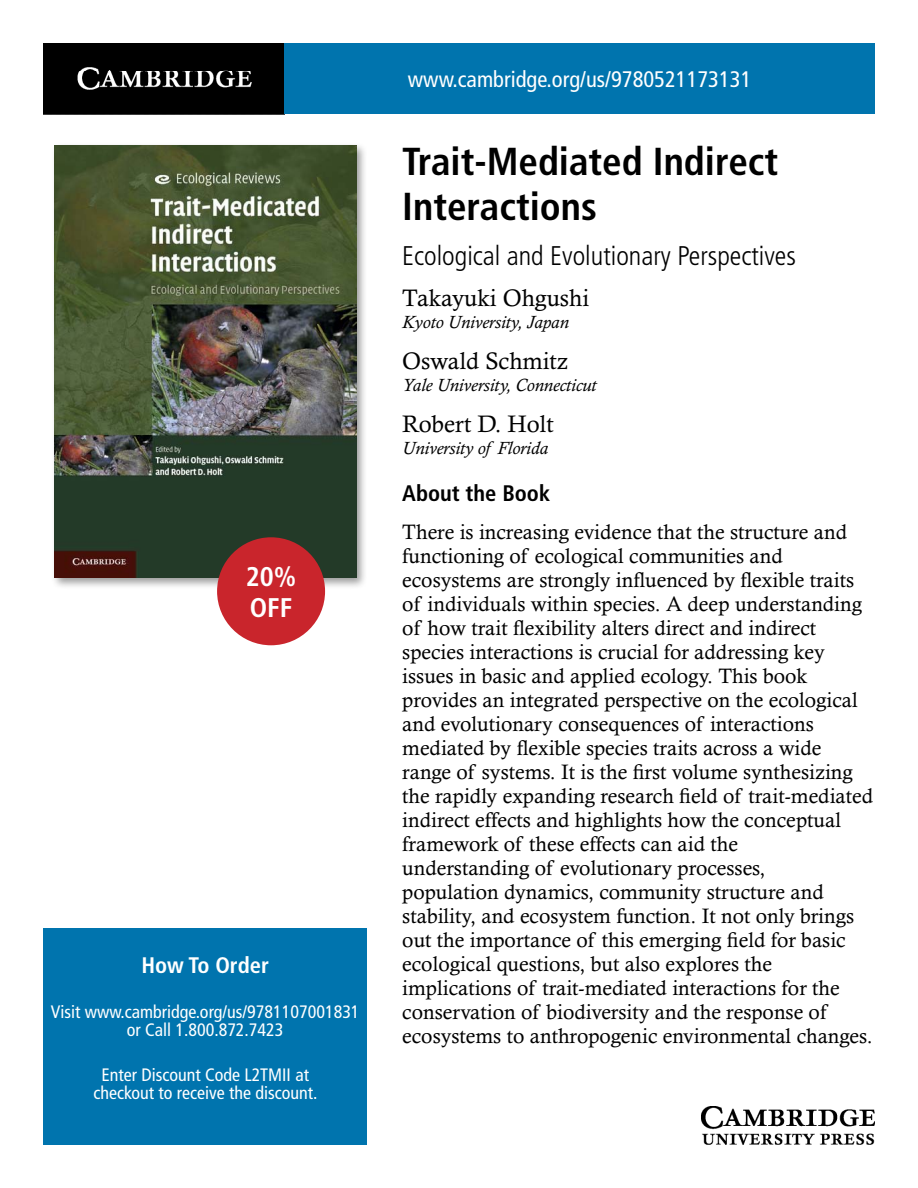
<style>
.page{position:relative;width:918px;height:1188px;background:#fff}
.page>*{position:absolute;margin:0;border:0;box-sizing:border-box;transform-origin:0 0}
.t1{font:700 condensed 39px/45px "Frutiger LT Std";color:#000}
.t2{font:300 condensed 27px "Frutiger LT Std";color:#000}
.t3{font:700 condensed 27px/31.5px "Frutiger LT Std";color:#fff}
.t4{font:24px "Calisto MT Std";color:#000}
.t5{font:condensed 22.5px "Frutiger LT Std";color:#fff}
.t6{font:700 condensed 22.5px "Frutiger LT Std";color:#000}
.t7{font:700 condensed 22.5px "Frutiger LT Std";color:#fff}
.t8{font:21px/24px "Calisto MT Std";color:#000}
.t9{font:condensed 18px/18px "Frutiger LT Std";color:#fff;text-align:center}
.t10{font:italic 18px "Calisto MT Std";color:#000}
</style>
<div class="page">
<img style="left:43px;top:43px;width:242px;height:71px">
<div style="left:285px;top:43px;width:590px;height:71px;background:#0074ae"></div>
<img style="left:702px;top:1106px;width:173px;height:39px">
<div style="left:51px;top:142px;width:317px;height:447px;background:#000;opacity:.4"></div>
<img style="left:54px;top:146px;width:302px;height:432px">
<div style="left:43px;top:929px;width:324px;height:216px;background:#0074ae"></div>
<div style="left:217px;top:537px;width:108px;height:108px;background:#c9252c;border-radius:50%"></div>
<p class="t3" style="left:246px;top:561px;width:52px">20%<br>OFF</p>
<p class="t7" style="left:141px;top:952px;width:129px">How To Order</p>
<p class="t9" style="left:51px;top:1003px;width:310px">Visit www.cambridge.org/us/9781107001831 or Call 1.800.872.7423</p>
<p class="t9" style="left:94px;top:1066px;width:225px">Enter Discount Code L2TMII at checkout to receive the discount.</p>
<p class="t5" style="left:408px;top:66px;width:345px">www.cambridge.org/us/9780521173131</p>
<h1 class="t1" style="left:402px;top:139px;width:377px">Trait-Mediated Indirect<br>Interactions</h1>
<p class="t2" style="left:402px;top:240px;width:395px">Ecological and Evolutionary Perspectives</p>
<p class="t4" style="left:402px;top:284px;width:188px">Takayuki Ohgushi</p>
<p class="t10" style="left:402px;top:312px;width:168px">Kyoto University, Japan</p>
<p class="t4" style="left:402px;top:347px;width:168px">Oswald Schmitz</p>
<p class="t10" style="left:402px;top:375px;width:196px">Yale University, Connecticut</p>
<p class="t4" style="left:402px;top:410px;width:153px">Robert D. Holt</p>
<p class="t10" style="left:402px;top:438px;width:147px">University of Florida</p>
<p class="t6" style="left:402px;top:480px;width:149px">About the Book</p>
<p class="t8" style="left:402px;top:520px;width:472px">There is increasing evidence that the structure and functioning of ecological communities and ecosystems are strongly influenced by flexible traits of individuals within species. A deep understanding of how trait flexibility alters direct and indirect species interactions is crucial for addressing key issues in basic and applied ecology. This book provides an integrated perspective on the ecological and evolutionary consequences of interactions mediated by flexible species traits across a wide range of systems. It is the first volume synthesizing the rapidly expanding research field of trait-mediated indirect effects and highlights how the conceptual framework of these effects can aid the<br>understanding of evolutionary processes,<br>population dynamics, community structure and stability, and ecosystem function. It not only brings out the importance of this emerging field for basic ecological questions, but also explores the implications of trait-mediated interactions for the conservation of biodiversity and the response of ecosystems to anthropogenic environmental changes.</p>
</div>
